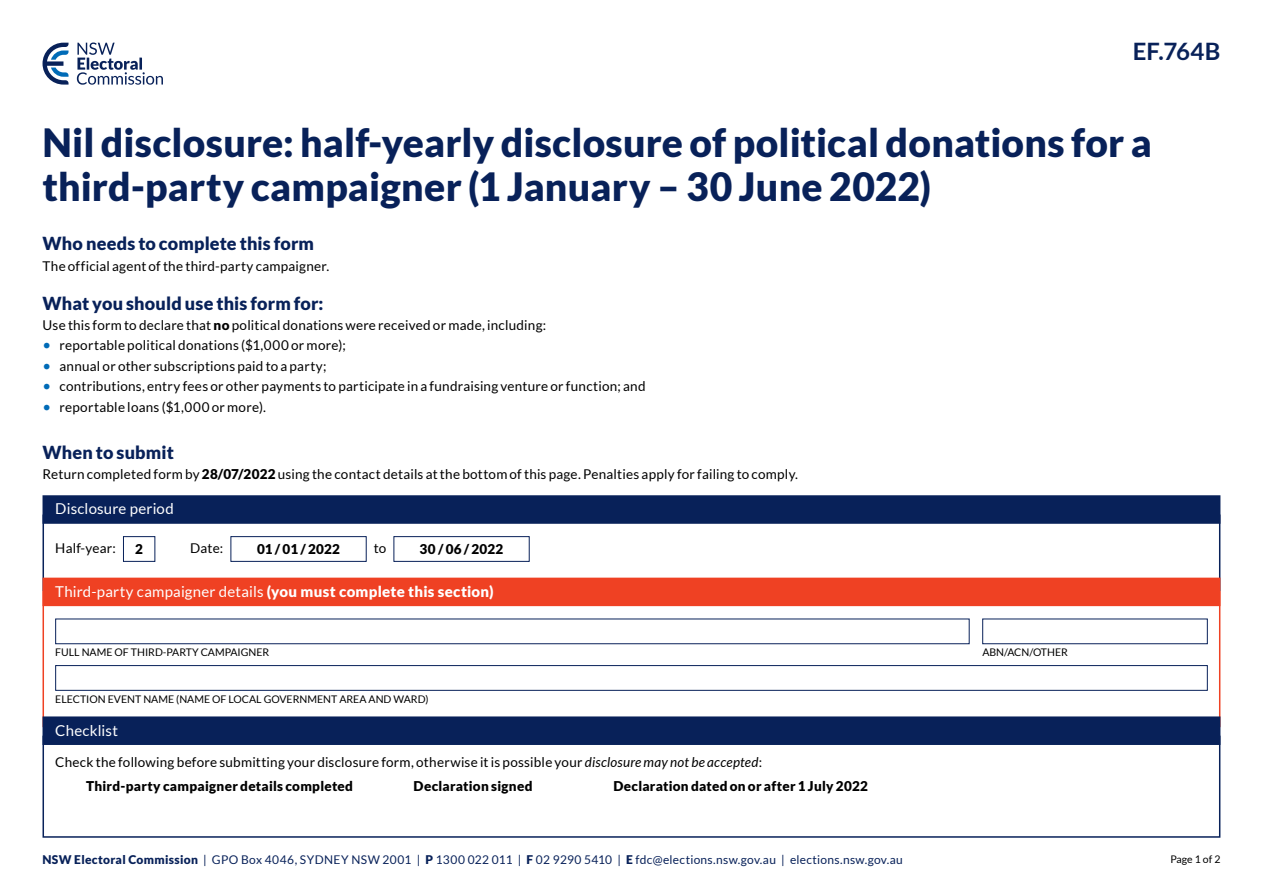
<style>
.page{position:relative;width:1263px;height:893px;background:#fff}
.page>*{position:absolute;margin:0;border:0;box-sizing:border-box;transform-origin:0 0}
.Title_1_header{font:900 39px/43.5px "Lato";letter-spacing:.005em;color:#082159}
.t1{font:700 24px "Lato";letter-spacing:.01em;color:#082159}
.Content_subheadings{font:900 18px "Lato";letter-spacing:.01em;color:#082159}
.Section_heading_H1{font:15px "Lato";letter-spacing:.015em;color:#fff}
.Body_copy{font:13.5px "Lato";letter-spacing:.015em;color:#000}
.Bullet_1{font:13.5px "Lato";letter-spacing:.02em;color:#000}
.Table_body_copy{font:13.5px "Lato";letter-spacing:.015em;color:#000}
.Table_body_copy-2{font:900 13.5px "Lato";letter-spacing:.02em;color:#000}
.Bullet_1_last{font:13.5px "Lato";letter-spacing:.02em;color:#000}
.Body_copy-2{font:900 13.5px "Lato";letter-spacing:.015em;color:#000}
.t2{font:12px "Lato";letter-spacing:.025em;color:#082159}
.Field_copy{font:10.5px "Lato";color:#000}
.s1{font-weight:900}
.s2{font-size:15px;color:#006bb7}
.s3{font-style:italic}
</style>
<div class="page">
<div style="left:43px;top:736px;width:1177px;height:102px;border:2px solid #082159"></div>
<svg style="left:43px;top:43px;width:26px;height:42px"></svg>
<svg style="left:77px;top:43px;width:86px;height:42px"></svg>
<div style="left:43px;top:495px;width:1177px;height:29px;background:#082159"></div>
<div style="left:43px;top:578px;width:1177px;height:28px;background:#ef4123"></div>
<div style="left:43px;top:716px;width:1177px;height:29px;background:#082159"></div>
<div style="left:123px;top:536px;width:32px;height:26px;border:1px solid #082159"></div>
<div style="left:230px;top:536px;width:137px;height:26px;border:1px solid #082159"></div>
<div style="left:393px;top:536px;width:137px;height:26px;border:1px solid #082159"></div>
<div style="left:55px;top:665px;width:1153px;height:26px;background:#fff;border:1px solid #082159"></div>
<h2 class="t1" style="left:1133px;top:37px;width:89px">EF.764B</h2>
<p class="Title_1_header" style="left:43px;top:121px;width:1111px">Nil disclosure: half-yearly disclosure of political donations for a third-party campaigner (1 January – 30 June 2022)</p>
<h1 class="Content_subheadings" style="left:43px;top:233px;width:273px">Who needs to complete this form</h1>
<p class="Body_copy" style="left:43px;top:259px;width:288px">The official agent of the third-party campaigner.</p>
<h1 class="Content_subheadings" style="left:43px;top:292px;width:283px">What you should use this form for:</h1>
<p class="Body_copy" style="left:43px;top:318px;width:505px">Use this form to declare that <span class="s1">no</span> political donations were received or made, including:</p>
<p class="Bullet_1" style="left:43px;top:338px;width:305px"><span class="s2">•</span> reportable political donations ($1,000 or more);</p>
<p class="Bullet_1" style="left:43px;top:358px;width:286px"><span class="s2">•</span> annual or other subscriptions paid to a party;</p>
<p class="Bullet_1" style="left:43px;top:379px;width:605px"><span class="s2">•</span> contributions, entry fees or other payments to participate in a fundraising venture or function; and</p>
<p class="Bullet_1_last" style="left:43px;top:399px;width:225px"><span class="s2">•</span> reportable loans ($1,000 or more).</p>
<h1 class="Content_subheadings" style="left:43px;top:442px;width:133px">When to submit</h1>
<p class="Body_copy" style="left:43px;top:467px;width:757px">Return completed form by <span class="s1">28/07/2022</span> using the contact details at the bottom of this page. Penalties apply for failing to comply.</p>
<h1 class="Section_heading_H1" style="left:55px;top:501px;width:120px">Disclosure period</h1>
<p class="Table_body_copy" style="left:55px;top:541px;width:62px">Half-year:</p>
<p class="Body_copy-2" style="left:135px;top:542px;width:9px">2</p>
<p class="Table_body_copy" style="left:190px;top:541px;width:35px">Date:</p>
<p class="Body_copy-2" style="left:257px;top:542px;width:84px">01 / 01 / 2022</p>
<p class="Table_body_copy" style="left:374px;top:541px;width:14px">to</p>
<p class="Body_copy-2" style="left:420px;top:542px;width:85px">30 / 06 / 2022</p>
<p class="Section_heading_H1" style="left:55px;top:583px;width:440px">Third-party campaigner details <span class="s1">(you must complete this section)</span></p>
<p class="Field_copy" style="left:55px;top:646px;width:216px">FULL NAME OF THIRD-PARTY CAMPAIGNER</p>
<p class="Field_copy" style="left:982px;top:646px;width:87px">ABN/ACN/OTHER</p>
<p class="Field_copy" style="left:55px;top:693px;width:375px">ELECTION EVENT NAME (NAME OF LOCAL GOVERNMENT AREA AND WARD)</p>
<h1 class="Section_heading_H1" style="left:55px;top:722px;width:64px">Checklist</h1>
<p class="Table_body_copy" style="left:55px;top:754px;width:708px">Check the following before submitting your disclosure form, otherwise it is possible your <span class="s3">disclosure may not be accepted</span>:</p>
<p class="Table_body_copy-2" style="left:86px;top:778px;width:268px">Third-party campaigner details completed</p>
<p class="Table_body_copy-2" style="left:414px;top:778px;width:120px">Declaration signed</p>
<p class="Table_body_copy-2" style="left:613px;top:778px;width:256px">Declaration dated on or after 1 July 2022</p>
<p class="t2" style="left:43px;top:853px;width:862px"><span class="s1">NSW Electoral Commission</span> | GPO Box 4046, SYDNEY NSW 2001 | <span class="s1">P</span> 1300 022 011 | <span class="s1">F</span> 02 9290 5410 | <span class="s1">E</span> fdc@elections.nsw.gov.au | elections.nsw.gov.au</p>
<p class="Field_copy" style="left:1170px;top:854px;width:51px">Page 1 of 2</p>
</div>
